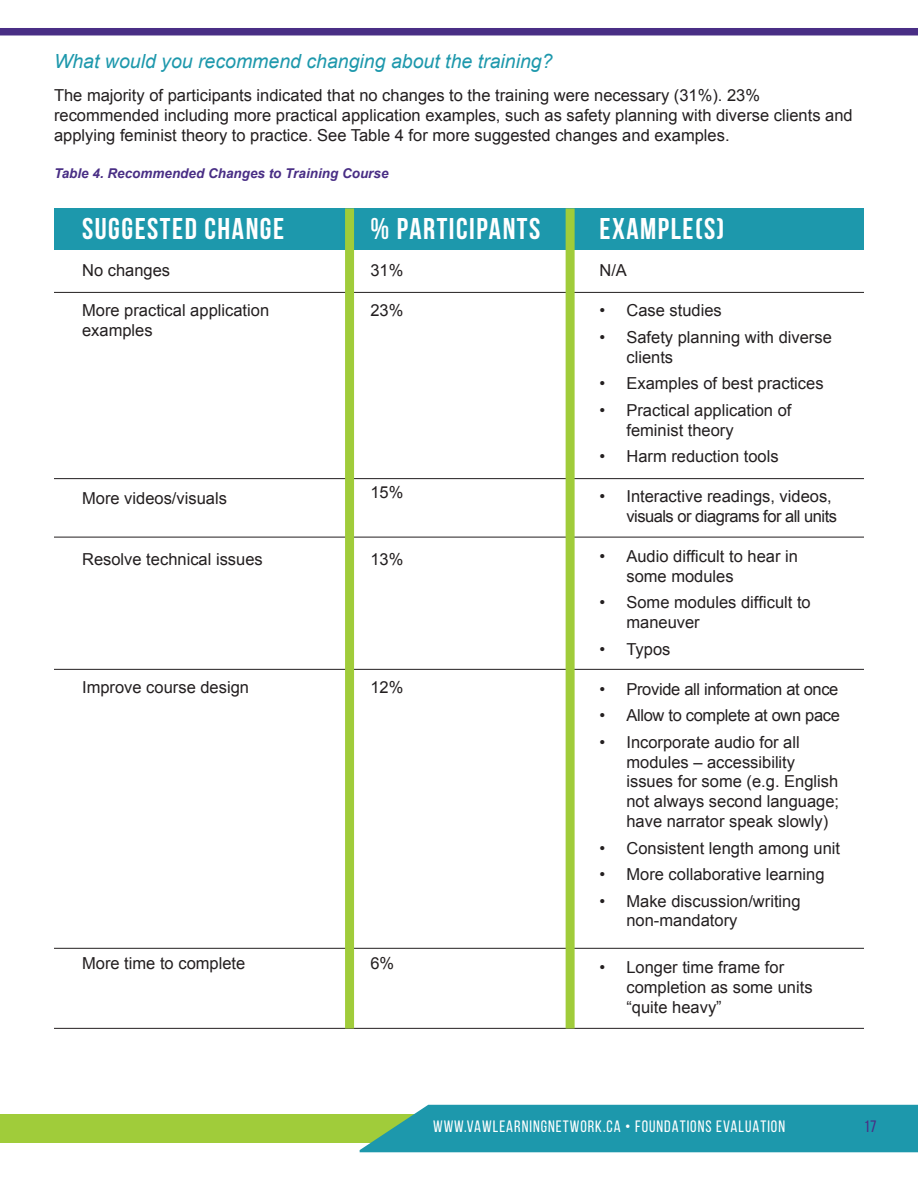
<style>
.page{position:relative;width:918px;height:1188px;background:#fff}
.page>*{position:absolute;margin:0;border:0;box-sizing:border-box;transform-origin:0 0}
.t1{font:700 30px "Bebas Neue";letter-spacing:.05em;color:#fff}
.t2{font:italic 19.5px "Arial";color:#1d98ac}
.t3{font:16.5px/19.8px "Arial";color:#231f20}
.t4{font:16.5px "Arial";letter-spacing:-.02em;color:#231f20}
.t5{font:16.5px "Bebas Neue";letter-spacing:.06em;color:#fff}
.t6{font:16.5px "Bebas Neue";color:#492e85}
.t7{font:italic 700 13.5px "Arial";color:#492e85}
</style>
<div class="page">
<div style="left:0;top:1115px;width:918px;height:28px;background:#a0cc3a"></div>
<div style="left:0;top:28px;width:918px;height:7px;background:#492e85"></div>
<div style="left:360px;top:1105px;width:558px;height:47px;background:#1d98ac"></div>
<div style="left:54px;top:208px;width:810px;height:41px;background:#1d98ac"></div>
<hr style="left:54px;top:292px;width:810px;height:1px;background:#231f20">
<hr style="left:54px;top:948px;width:810px;height:1px;background:#231f20">
<hr style="left:54px;top:478px;width:810px;height:1px;background:#231f20">
<hr style="left:54px;top:1028px;width:810px;height:1px;background:#231f20">
<hr style="left:54px;top:537px;width:810px;height:1px;background:#231f20">
<hr style="left:54px;top:669px;width:810px;height:1px;background:#231f20">
<div style="left:345px;top:208px;width:9px;height:821px;background:#a0cc3a"></div>
<div style="left:566px;top:208px;width:9px;height:821px;background:#a0cc3a"></div>
<p class="t2" style="left:54px;top:49px;width:500px">What would you recommend changing about the training?</p>
<p class="t3" style="left:54px;top:86px;width:800px">The majority of participants indicated that no changes to the training were necessary (31%). 23% recommended including more practical application examples, such as safety planning with diverse clients and applying feminist theory to practice. See Table 4 for more suggested changes and examples.</p>
<p class="t7" style="left:54px;top:164px;width:336px">Table 4. Recommended Changes to Training Course</p>
<h1 class="t1" style="left:82px;top:213px;width:204px">SUGGESTED CHANGE</h1>
<p class="t3" style="left:82px;top:261px;width:90px">No changes</p>
<p class="t3" style="left:82px;top:301px;width:189px">More practical application examples</p>
<h1 class="t1" style="left:370px;top:213px;width:171px">% PARTICIPANTS</h1>
<p class="t3" style="left:370px;top:261px;width:35px">31%</p>
<p class="t3" style="left:370px;top:301px;width:35px">23%</p>
<h1 class="t1" style="left:599px;top:213px;width:126px">EXAMPLE(S)</h1>
<p class="t3" style="left:599px;top:261px;width:29px">N/A</p>
<p class="t3" style="left:599px;top:301px;width:124px">• Case studies</p>
<p class="t3" style="left:626px;top:327px;width:207px;text-indent:-27px">• Safety planning with diverse clients</p>
<p class="t3" style="left:599px;top:374px;width:226px">• Examples of best practices</p>
<p class="t3" style="left:626px;top:400px;width:167px;text-indent:-27px">• Practical application of feminist theory</p>
<p class="t3" style="left:599px;top:447px;width:181px">• Harm reduction tools</p>
<p class="t3" style="left:626px;top:487px;width:212px;text-indent:-27px">• Interactive readings, videos, visuals or diagrams for all units</p>
<p class="t3" style="left:626px;top:546px;width:173px;text-indent:-27px">• Audio difficult to hear in some modules</p>
<p class="t3" style="left:626px;top:593px;width:186px;text-indent:-27px">• Some modules difficult to maneuver</p>
<p class="t3" style="left:599px;top:639px;width:73px">• Typos</p>
<p class="t4" style="left:599px;top:678px;width:241px">• Provide all information at once</p>
<p class="t4" style="left:599px;top:705px;width:242px">• Allow to complete at own pace</p>
<p class="t3" style="left:626px;top:732px;width:214px;text-indent:-27px">• Incorporate audio for all modules – accessibility issues for some (e.g. English not always second language; have narrator speak slowly)</p>
<p class="t3" style="left:599px;top:838px;width:242px">• Consistent length among unit</p>
<p class="t3" style="left:599px;top:865px;width:227px">• More collaborative learning</p>
<p class="t3" style="left:626px;top:891px;width:176px;text-indent:-27px">• Make discussion/writing non-mandatory</p>
<p class="t3" style="left:626px;top:958px;width:188px;text-indent:-27px">• Longer time frame for completion as some units “quite heavy”</p>
<p class="t3" style="left:370px;top:483px;width:35px">15%</p>
<p class="t3" style="left:82px;top:489px;width:146px">More videos/visuals</p>
<p class="t3" style="left:82px;top:549px;width:182px">Resolve technical issues</p>
<p class="t3" style="left:370px;top:550px;width:35px">13%</p>
<p class="t3" style="left:82px;top:677px;width:168px">Improve course design</p>
<p class="t3" style="left:370px;top:677px;width:35px">12%</p>
<p class="t3" style="left:82px;top:953px;width:165px">More time to complete</p>
<p class="t3" style="left:370px;top:954px;width:25px">6%</p>
<p class="t5" style="left:433px;top:1118px;width:354px">WWW.VAWLEARNINGNETWORK.CA • FOUNDATIONS EVALUATION</p>
<p class="t6" style="left:864px;top:1118px;width:14px">17</p>
</div>
